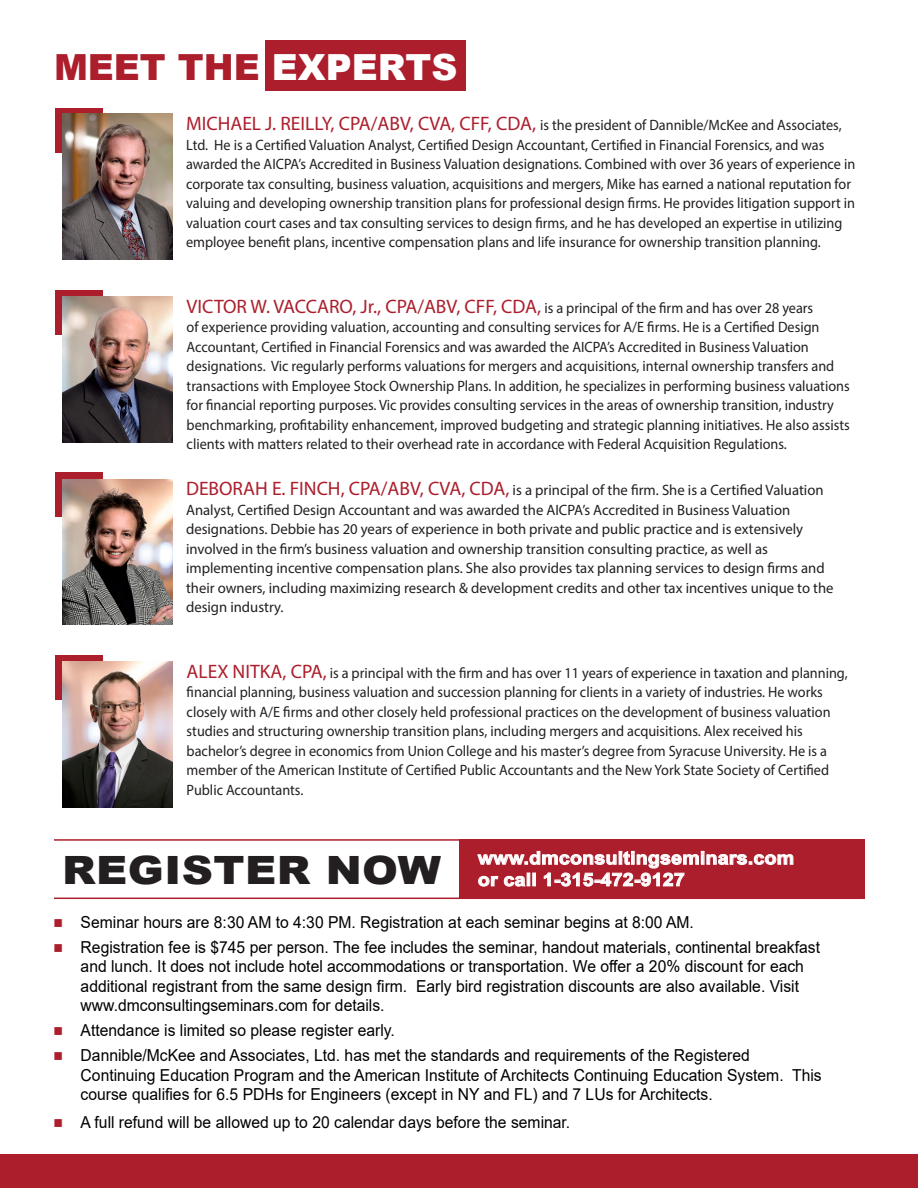
<style>
.page{position:relative;width:918px;height:1188px;background:#fff}
.page>*{position:absolute;margin:0;border:0;box-sizing:border-box;transform-origin:0 0}
.t1{font:900 39px "Arial";letter-spacing:.01em;color:#231f20;scale:1.11 1}
.t2{font:900 36px "Arial";color:#ac1e2c}
.t3{font:700 18px "Arial";letter-spacing:.01em;color:#fff;scale:1.09 1}
.t4{font:16.5px/19.5px "Arial";color:#000;scale:.95 1}
.t5{font:15px/19.5px "Myriad Pro";color:#231f20;scale:.95 1}
.t6{font:15px/19.5px "Myriad Pro";color:#231f20}
.s1{color:#fff}
.s2{font-size:19.5px;color:#ac1e2c}
</style>
<div class="page">
<svg style="left:56px;top:290px;width:47px;height:45px"></svg>
<div style="left:56px;top:472px;width:47px;height:46px;background:#ac1e2c"></div>
<div style="left:0;top:1154px;width:918px;height:34px;background:#ac1e2c"></div>
<img style="left:63px;top:479px;width:110px;height:146px">
<div style="left:459px;top:840px;width:406px;height:59px;background:#ac1e2c"></div>
<img style="left:63px;top:297px;width:110px;height:145px">
<hr style="left:54px;top:898px;width:808px;height:1px;background:#ac1e2c">
<hr style="left:54px;top:839px;width:808px;height:2px;background:#ac1e2c">
<svg style="left:477px;top:851px;width:317px;height:36px"></svg>
<div style="left:265px;top:40px;width:201px;height:51px;background:#ac1e2c"></div>
<svg style="left:56px;top:108px;width:47px;height:45px"></svg>
<img style="left:63px;top:114px;width:110px;height:145px">
<svg style="left:56px;top:655px;width:47px;height:45px"></svg>
<img style="left:63px;top:662px;width:110px;height:146px">
<p class="t2" style="left:54px;top:41px;width:405px">MEET THE <span class="s1">EXPERTS</span></p>
<p class="t5" style="left:186px;top:115px;width:706px"><span class="s2">MICHAEL J. REILLY, CPA/ABV, CVA, CFF, CDA,</span> is the president of Dannible/McKee and Associates, Ltd. He is a Certified Valuation Analyst, Certified Design Accountant, Certified in Financial Forensics, and was awarded the AICPA’s Accredited in Business Valuation designations. Combined with over 36 years of experience in corporate tax consulting, business valuation, acquisitions and mergers, Mike has earned a national reputation for valuing and developing ownership transition plans for professional design firms. He provides litigation support in valuation court cases and tax consulting services to design firms, and he has developed an expertise in utilizing employee benefit plans, incentive compensation plans and life insurance for ownership transition planning.</p>
<p class="t5" style="left:187px;top:298px;width:699px"><span class="s2">VICTOR W. VACCARO, Jr., CPA/ABV, CFF, CDA,</span> is a principal of the firm and has over 28 years<br>of experience providing valuation, accounting and consulting services for A/E firms. He is a Certified Design Accountant, Certified in Financial Forensics and was awarded the AICPA’s Accredited in Business Valuation designations. Vic regularly performs valuations for mergers and acquisitions, internal ownership transfers and transactions with Employee Stock Ownership Plans. In addition, he specializes in performing business valuations for financial reporting purposes. Vic provides consulting services in the areas of ownership transition, industry benchmarking, profitability enhancement, improved budgeting and strategic planning initiatives. He also assists clients with matters related to their overhead rate in accordance with Federal Acquisition Regulations.</p>
<p class="t6" style="left:186px;top:480px;width:649px"><span class="s2">DEBORAH E. FINCH, CPA/ABV, CVA, CDA,</span> is a principal of the firm. She is a Certified Valuation Analyst, Certified Design Accountant and was awarded the AICPA’s Accredited in Business Valuation designations. Debbie has 20 years of experience in both private and public practice and is extensively involved in the firm’s business valuation and ownership transition consulting practice, as well as implementing incentive compensation plans. She also provides tax planning services to design firms and their owners, including maximizing research &amp; development credits and other tax incentives unique to the design industry.</p>
<p class="t5" style="left:187px;top:663px;width:697px"><span class="s2">ALEX NITKA, CPA,</span> is a principal with the firm and has over 11 years of experience in taxation and planning, financial planning, business valuation and succession planning for clients in a variety of industries. He works closely with A/E firms and other closely held professional practices on the development of business valuation studies and structuring ownership transition plans, including mergers and acquisitions. Alex received his bachelor’s degree in economics from Union College and his master’s degree from Syracuse University. He is a member of the American Institute of Certified Public Accountants and the New York State Society of Certified Public Accountants.</p>
<p class="t1" style="left:62px;top:841px;width:343px">REGISTER NOW</p>
<p class="t3" style="left:478px;top:845px;width:292px">www.dmconsultingseminars.com</p>
<p class="t3" style="left:478px;top:867px;width:191px">or call 1-315-472-9127</p>
<p class="t4" style="left:81px;top:912px;width:647px">Seminar hours are 8:30 AM to 4:30 PM. Registration at each seminar begins at 8:00 AM.</p>
<p class="t4" style="left:81px;top:937px;width:780px">Registration fee is $745 per person. The fee includes the seminar, handout materials, continental breakfast and lunch. It does not include hotel accommodations or transportation. We offer a 20% discount for each additional registrant from the same design firm. Early bird registration discounts are also available. Visit www.dmconsultingseminars.com for details.</p>
<p class="t4" style="left:81px;top:1021px;width:332px">Attendance is limited so please register early.</p>
<p class="t4" style="left:81px;top:1046px;width:782px">Dannible/McKee and Associates, Ltd. has met the standards and requirements of the Registered<br>Continuing Education Program and the American Institute of Architects Continuing Education System. This course qualifies for 6.5 PDHs for Engineers (except in NY and FL) and 7 LUs for Architects.</p>
<p class="t4" style="left:81px;top:1113px;width:517px">A full refund will be allowed up to 20 calendar days before the seminar.</p>
</div>
